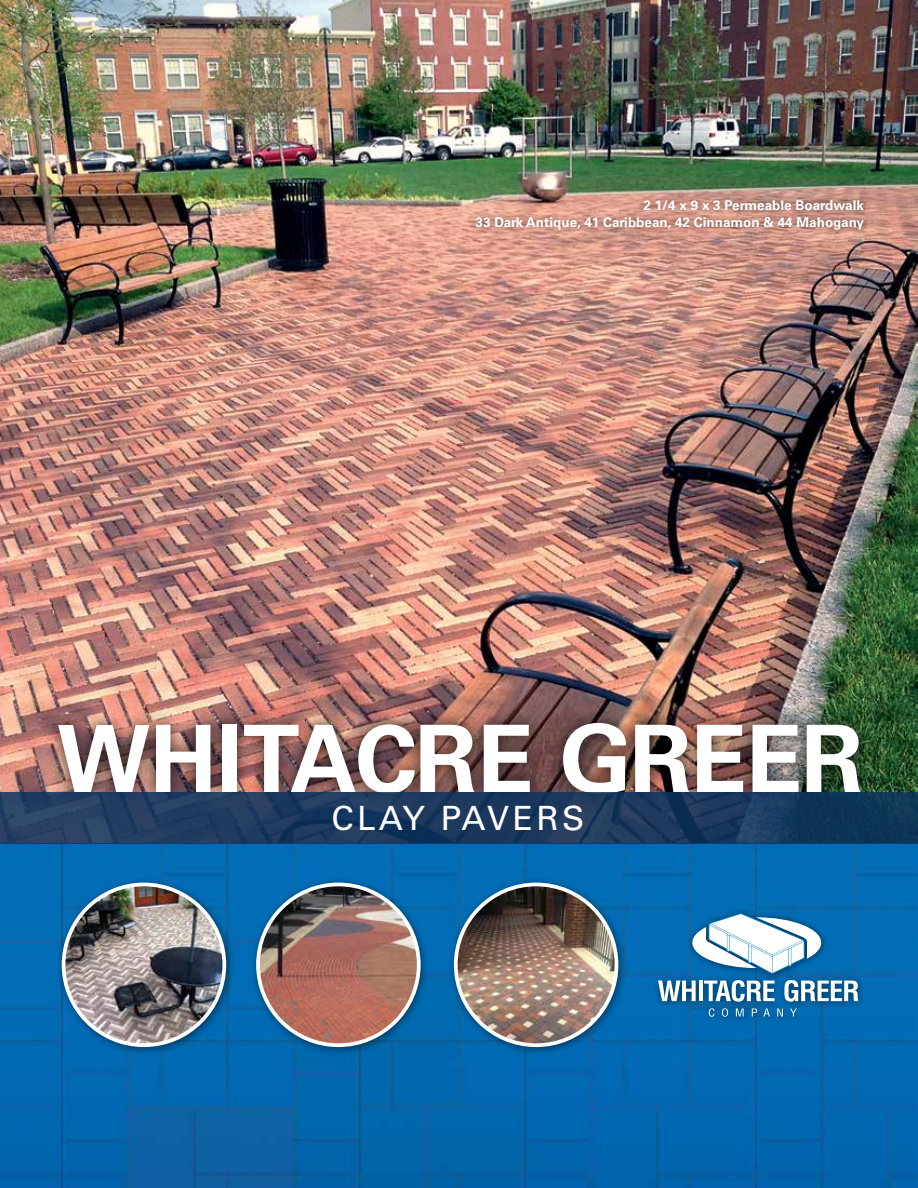
<style>
.page{position:relative;width:918px;height:1188px;background:#fff}
.page>*{position:absolute;margin:0;border:0;box-sizing:border-box;transform-origin:0 0}
.t1{font:700 93px "Univers LT Std";letter-spacing:-.015em;color:#fff}
.t2{font:33.45px "Univers LT Std";letter-spacing:.1em;color:#fff}
.t3{font:700 13.5px/16.5px "Univers LT Std";color:#fff;text-align:right}
</style>
<div class="page">
<img style="left:0;top:0;width:918px;height:1188px">
<div style="left:44px;top:708px;width:830px;height:101px;background:#000;opacity:.75"></div>
<div style="left:652px;top:907px;width:213px;height:117px;background:#000;opacity:.55"></div>
<svg style="left:692px;top:913px;width:129px;height:61px"></svg>
<svg style="left:658px;top:981px;width:38px;height:20px"></svg>
<hr style="left:699px;top:981px;width:4px;height:20px;background:#fff">
<svg style="left:704px;top:980px;width:71px;height:22px"></svg>
<svg style="left:784px;top:980px;width:74px;height:22px"></svg>
<svg style="left:709px;top:1008px;width:5px;height:9px"></svg>
<svg style="left:722px;top:1008px;width:6px;height:9px"></svg>
<svg style="left:736px;top:1009px;width:8px;height:8px"></svg>
<svg style="left:752px;top:1009px;width:5px;height:8px"></svg>
<svg style="left:763px;top:1009px;width:7px;height:8px"></svg>
<svg style="left:777px;top:1009px;width:6px;height:8px"></svg>
<svg style="left:790px;top:1009px;width:7px;height:8px"></svg>
<div style="left:447px;top:876px;width:181px;height:181px;background:#000;opacity:.45"></div>
<img style="left:456px;top:884px;width:161px;height:161px;border-radius:80px">
<div style="left:454px;top:883px;width:164px;height:164px;border:4px solid #fff;border-radius:50%"></div>
<div style="left:250px;top:876px;width:180px;height:181px;background:#000;opacity:.45"></div>
<img style="left:258px;top:884px;width:161px;height:161px;border-radius:80px">
<div style="left:256px;top:883px;width:165px;height:164px;border:4px solid #fff;border-radius:50%"></div>
<div style="left:55px;top:876px;width:181px;height:181px;background:#000;opacity:.45"></div>
<img style="left:64px;top:884px;width:160px;height:161px;border-radius:80px">
<div style="left:62px;top:883px;width:164px;height:164px;border:4px solid #fff;border-radius:50%"></div>
<svg style="left:0;top:792px;width:918px;height:52px;background:#1b395d"></svg>
<div style="left:469px;top:193px;width:401px;height:43px;background:#000;opacity:.55"></div>
<p class="t3" style="left:476px;top:197px;width:390px">2 1/4 x 9 x 3 Permeable Boardwalk<br>33 Dark Antique, 41 Caribbean, 42 Cinnamon &amp; 44 Mahogany</p>
<h1 class="t1" style="left:57px;top:705px;width:808px">WHITACRE GREER</h1>
<h2 class="t2" style="left:331px;top:798px;width:254px">CLAY PAVERS</h2>
</div>
